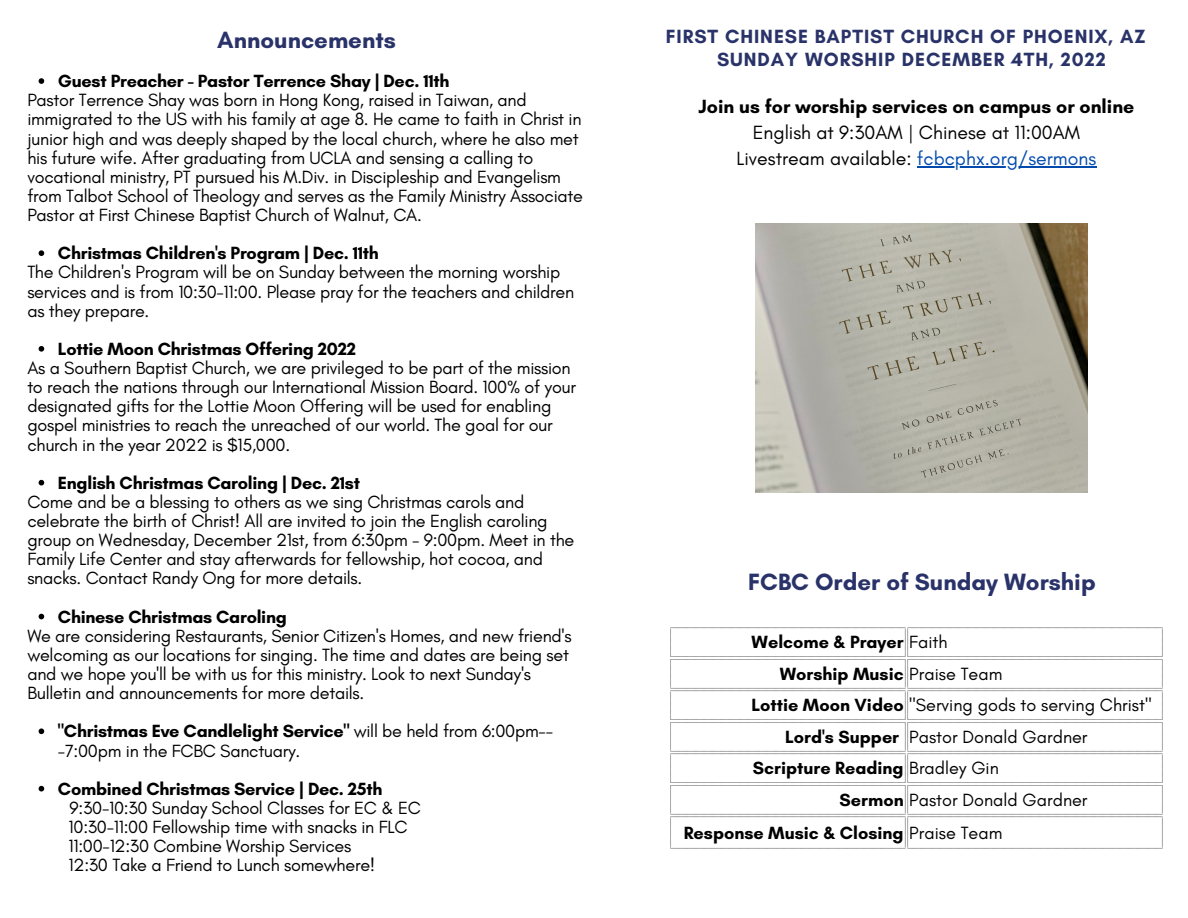
<style>
.page{position:relative;width:1188px;height:918px;background:#fff}
.page>*{position:absolute;margin:0;border:0;box-sizing:border-box;transform-origin:0 0}
.t1{font:700 24px "Glacial Indifference";color:#2a3369}
.t2{font:19.5px/25.8px "Glacial Indifference";color:#000;text-align:center}
.t3{font:700 19.5px/22.5px "Glacial Indifference";letter-spacing:.05em;color:#2a3369;text-align:center}
.t4{font:700 19.5px "Glacial Indifference";color:#000}
.t5{font:18px/19.2px "Glacial Indifference";letter-spacing:-.015em;color:#000}
.t6{font:700 18px "Glacial Indifference";letter-spacing:-.015em;color:#000}
.s1{font-weight:700}
.s2{color:#004aad}
.s3{font-weight:400}
</style>
<div class="page">
<svg style="left:670px;top:628px;width:235px;height:220px"></svg>
<svg style="left:908px;top:628px;width:254px;height:220px"></svg>
<svg style="left:670px;top:723px;width:492px;height:90px"></svg>
<svg style="left:670px;top:755px;width:492px;height:27px"></svg>
<svg style="left:670px;top:818px;width:492px;height:29px"></svg>
<img style="left:756px;top:224px;width:332px;height:269px">
<svg style="left:39px;top:78px;width:5px;height:6px"></svg>
<svg style="left:39px;top:250px;width:5px;height:6px"></svg>
<svg style="left:39px;top:346px;width:5px;height:6px"></svg>
<svg style="left:39px;top:480px;width:5px;height:5px"></svg>
<svg style="left:39px;top:614px;width:5px;height:5px"></svg>
<svg style="left:39px;top:728px;width:5px;height:6px"></svg>
<svg style="left:39px;top:786px;width:5px;height:5px"></svg>
<hr style="left:917px;top:166px;width:179px;height:1px;background:#004aad">
<h1 class="t1" style="left:217px;top:25px;width:180px">Announcements</h1>
<p class="t6" style="left:58px;top:70px;width:393px">Guest Preacher - Pastor Terrence Shay | Dec. 11th</p>
<p class="t5" style="left:27px;top:90px;width:557px">Pastor Terrence Shay was born in Hong Kong, raised in Taiwan, and immigrated to the US with his family at age 8. He came to faith in Christ in junior high and was deeply shaped by the local church, where he also met his future wife. After graduating from UCLA and sensing a calling to vocational ministry, PT pursued his M.Div. in Discipleship and Evangelism from Talbot School of Theology and serves as the Family Ministry Associate Pastor at First Chinese Baptist Church of Walnut, CA.</p>
<p class="t5" style="left:27px;top:263px;width:548px">The Children's Program will be on Sunday between the morning worship services and is from 10:30-11:00. Please pray for the teachers and children as they prepare.</p>
<p class="t5" style="left:27px;top:358px;width:550px">As a Southern Baptist Church, we are privileged to be part of the mission to reach the nations through our International Mission Board. 100% of your designated gifts for the Lottie Moon Offering will be used for enabling gospel ministries to reach the unreached of our world. The goal for our church in the year 2022 is $15,000.</p>
<p class="t5" style="left:27px;top:492px;width:549px">Come and be a blessing to others as we sing Christmas carols and celebrate the birth of Christ! All are invited to join the English caroling group on Wednesday, December 21st, from 6:30pm - 9:00pm. Meet in the Family Life Center and stay afterwards for fellowship, hot cocoa, and snacks. Contact Randy Ong for more details.</p>
<p class="t5" style="left:27px;top:626px;width:546px">We are considering Restaurants, Senior Citizen's Homes, and new friend's welcoming as our locations for singing. The time and dates are being set and we hope you'll be with us for this ministry. Look to next Sunday's Bulletin and announcements for more details.</p>
<p class="t6" style="left:58px;top:242px;width:323px">Christmas Children's Program | Dec. 11th</p>
<p class="t6" style="left:58px;top:338px;width:300px">Lottie Moon Christmas Offering 2022</p>
<p class="t6" style="left:58px;top:472px;width:304px">English Christmas Caroling | Dec. 21st</p>
<p class="t6" style="left:58px;top:606px;width:230px">Chinese Christmas Caroling</p>
<p class="t5" style="left:58px;top:722px;width:497px"><span class="s1">"Christmas Eve Candlelight Service"</span> will be held from 6:00pm-- -7:00pm in the FCBC Sanctuary.</p>
<p class="t6" style="left:58px;top:778px;width:326px">Combined Christmas Service | Dec. 25th</p>
<p class="t5" style="left:69px;top:798px;width:354px">9:30-10:30 Sunday School Classes for EC &amp; EC 10:30-11:00 Fellowship time with snacks in FLC 11:00-12:30 Combine Worship Services<br>12:30 Take a Friend to Lunch somewhere!</p>
<p class="t3" style="left:666px;top:25px;width:481px">FIRST CHINESE BAPTIST CHURCH OF PHOENIX, AZ<br>SUNDAY WORSHIP DECEMBER 4TH, 2022</p>
<p class="t4" style="left:699px;top:95px;width:437px">Join us for worship services on campus or online</p>
<p class="t2" style="left:737px;top:119px;width:361px">English at 9:30AM | Chinese at 11:00AM<br>Livestream available: <span class="s2">fcbcphx.org/sermons</span></p>
<h1 class="t1" style="left:748px;top:567px;width:349px">FCBC Order of Sunday Worship</h1>
<p class="t6" style="left:752px;top:631px;width:198px">Welcome &amp; Prayer <span class="s3">Faith</span></p>
<p class="t6" style="left:780px;top:663px;width:224px">Worship Music <span class="s3">Praise Team</span></p>
<p class="t5" style="left:751px;top:696px;width:402px"><span class="s1">Lottie Moon Video</span> "Serving gods to serving Christ"</p>
<p class="t5" style="left:785px;top:727px;width:304px"><span class="s1">Lord's Supper</span> Pastor Donald Gardner</p>
<p class="t6" style="left:753px;top:757px;width:247px">Scripture Reading <span class="s3">Bradley Gin</span></p>
<p class="t5" style="left:840px;top:790px;width:249px"><span class="s1">Sermon</span> Pastor Donald Gardner</p>
<p class="t6" style="left:684px;top:821px;width:320px">Response Music &amp; Closing <span class="s3">Praise Team</span></p>
</div>
